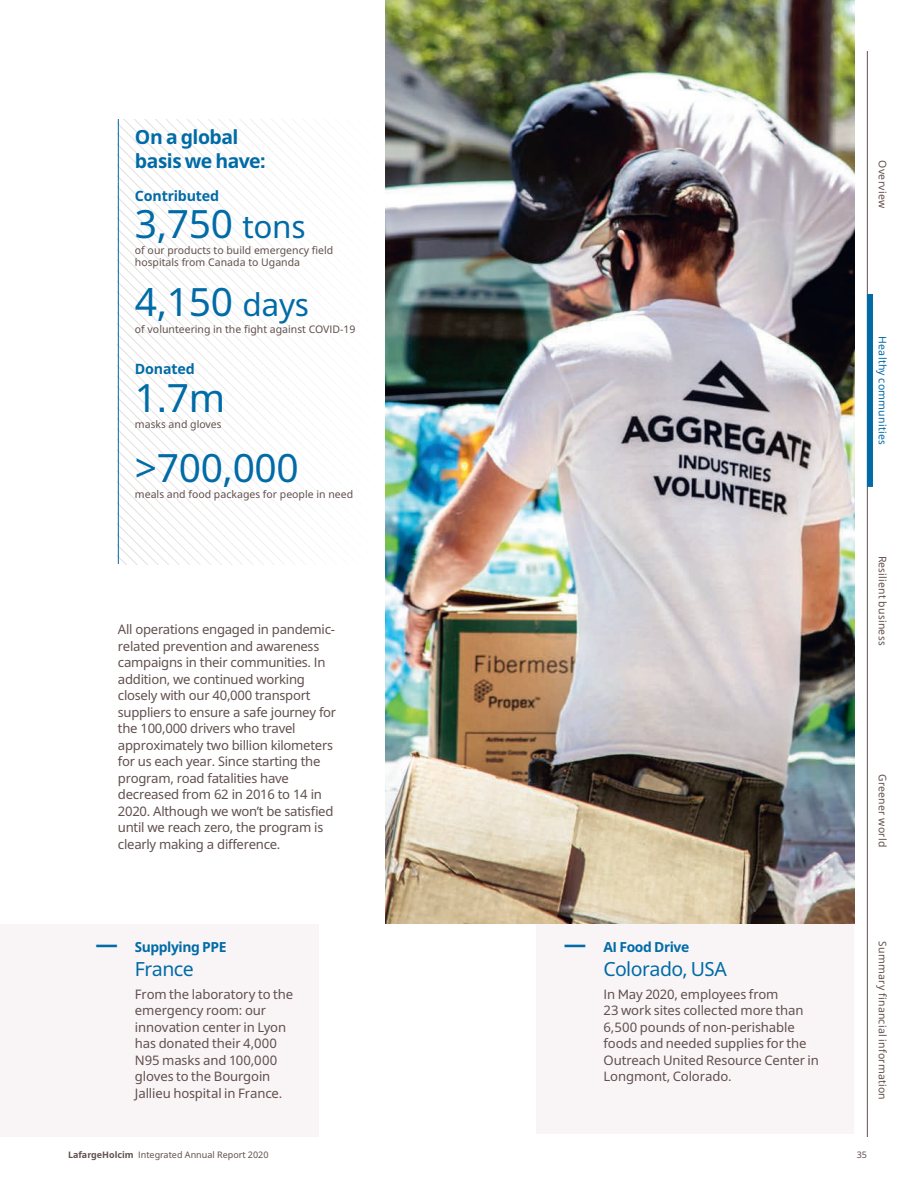
<style>
.page{position:relative;width:918px;height:1188px;background:#fff}
.page>*{position:absolute;margin:0;border:0;box-sizing:border-box;transform-origin:0 0}
.t1{font:39px "LH Noto Sans";letter-spacing:-.01em;color:#006ba7}
.t2{font:700 19.5px/24px "LH Noto Sans";letter-spacing:-.025em;color:#006ba7}
.t3{font:19.5px "LH Noto Sans";letter-spacing:-.025em;color:#006ba7}
.t4{font:700 14.25px "LH Noto Sans";letter-spacing:-.015em;color:#006ba7}
.t5{font:700 13.8px "LH Noto Sans";letter-spacing:-.03em;color:#006ba7}
.t6{font:13.2px/16.5px "LH Noto Sans";letter-spacing:-.02em;color:#61504e}
.t7{font:10.5px/12px "LH Noto Sans";color:#61504e}
.t8{font:10.5px "LH Noto Sans";letter-spacing:.02em;color:#61504e}
.t9{font:10.5px "LH Noto Sans";letter-spacing:.025em;color:#61504e}
.t10{font:10.5px "LH Noto Sans";letter-spacing:.02em;color:#006ba7}
.t11{font:9px "LH Noto Sans";color:#61504e}
.s1{font-size:31.5px}
.s2{font-size:22.5px}
.s3{font-weight:700}
</style>
<div class="page">
<div style="left:537px;top:872px;width:317px;height:262px;background:#f9f5f6"></div>
<div style="left:0;top:924px;width:319px;height:213px;background:#f9f5f6"></div>
<img style="left:386px;top:0;width:468px;height:924px">
<svg style="left:119px;top:119px;width:267px;height:446px"></svg>
<hr style="left:118px;top:119px;width:1px;height:62px;background:#006ba7">
<hr style="left:118px;top:181px;width:1px;height:383px;background:#006ba7">
<hr style="left:867px;top:51px;width:1px;height:1086px;background:#61504e">
<div style="left:867px;top:294px;width:6px;height:193px;background:#006ba7"></div>
<h2 class="t2" style="left:135px;top:125px;width:132px">On a global basis we have:</h2>
<p class="t4" style="left:135px;top:186px;width:86px">Contributed</p>
<h1 class="t1" style="left:135px;top:199px;width:172px">3,750 <span class="s1">tons</span></h1>
<p class="t7" style="left:135px;top:244px;width:200px">of our products to build emergency field hospitals from Canada to Uganda</p>
<h1 class="t1" style="left:135px;top:277px;width:176px">4,150 <span class="s1">days</span></h1>
<p class="t7" style="left:135px;top:323px;width:222px">of volunteering in the fight against COVID-19</p>
<p class="t4" style="left:135px;top:360px;width:61px">Donated</p>
<h1 class="t1" style="left:135px;top:373px;width:92px">1.7m</h1>
<p class="t7" style="left:135px;top:418px;width:88px">masks and gloves</p>
<h1 class="t1" style="left:135px;top:443px;width:165px">&gt;700,000</h1>
<p class="t7" style="left:135px;top:488px;width:220px">meals and food packages for people in need</p>
<p class="t6" style="left:118px;top:621px;width:220px">All operations engaged in pandemic&shy;related prevention and awareness campaigns in their communities. In addition, we continued working closely with our 40,000 transport suppliers to ensure a safe journey for the 100,000 drivers who travel approximately two billion kilometers for us each year. Since starting the program, road fatalities have decreased from 62 in 2016 to 14 in 2020. Although we won’t be satisfied until we reach zero, the program is clearly making a difference.</p>
<p class="t9" style="left:889px;top:160px;width:50px;rotate:90deg">Overview</p>
<p class="t10" style="left:889px;top:336px;width:110px;rotate:90deg">Healthy communities</p>
<p class="t8" style="left:889px;top:556px;width:91px;rotate:90deg">Resilient business</p>
<p class="t9" style="left:889px;top:774px;width:75px;rotate:90deg">Greener world</p>
<p class="t5" style="left:95px;top:938px;width:133px"><span class="s2">—</span> Supplying PPE</p>
<h2 class="t3" style="left:135px;top:957px;width:60px">France</h2>
<p class="t6" style="left:135px;top:986px;width:160px">From the laboratory to the emergency room: our innovation center in Lyon has donated their 4,000<br>N95 masks and 100,000 gloves to the Bourgoin<br>Jallieu hospital in France.</p>
<p class="t5" style="left:564px;top:938px;width:127px"><span class="s2">—</span> AI Food Drive</p>
<h2 class="t3" style="left:603px;top:957px;width:125px">Colorado, USA</h2>
<p class="t6" style="left:603px;top:986px;width:217px">In May 2020, employees from<br>23 work sites collected more than<br>6,500 pounds of non-perishable foods and needed supplies for the<br>Outreach United Resource Center in<br>Longmont, Colorado.</p>
<p class="t8" style="left:889px;top:941px;width:160px;rotate:90deg">Summary financial information</p>
<p class="t11" style="left:68px;top:1149px;width:202px"><span class="s3">LafargeHolcim</span> Integrated Annual Report 2020</p>
<p class="t11" style="left:857px;top:1149px;width:12px">35</p>
</div>
